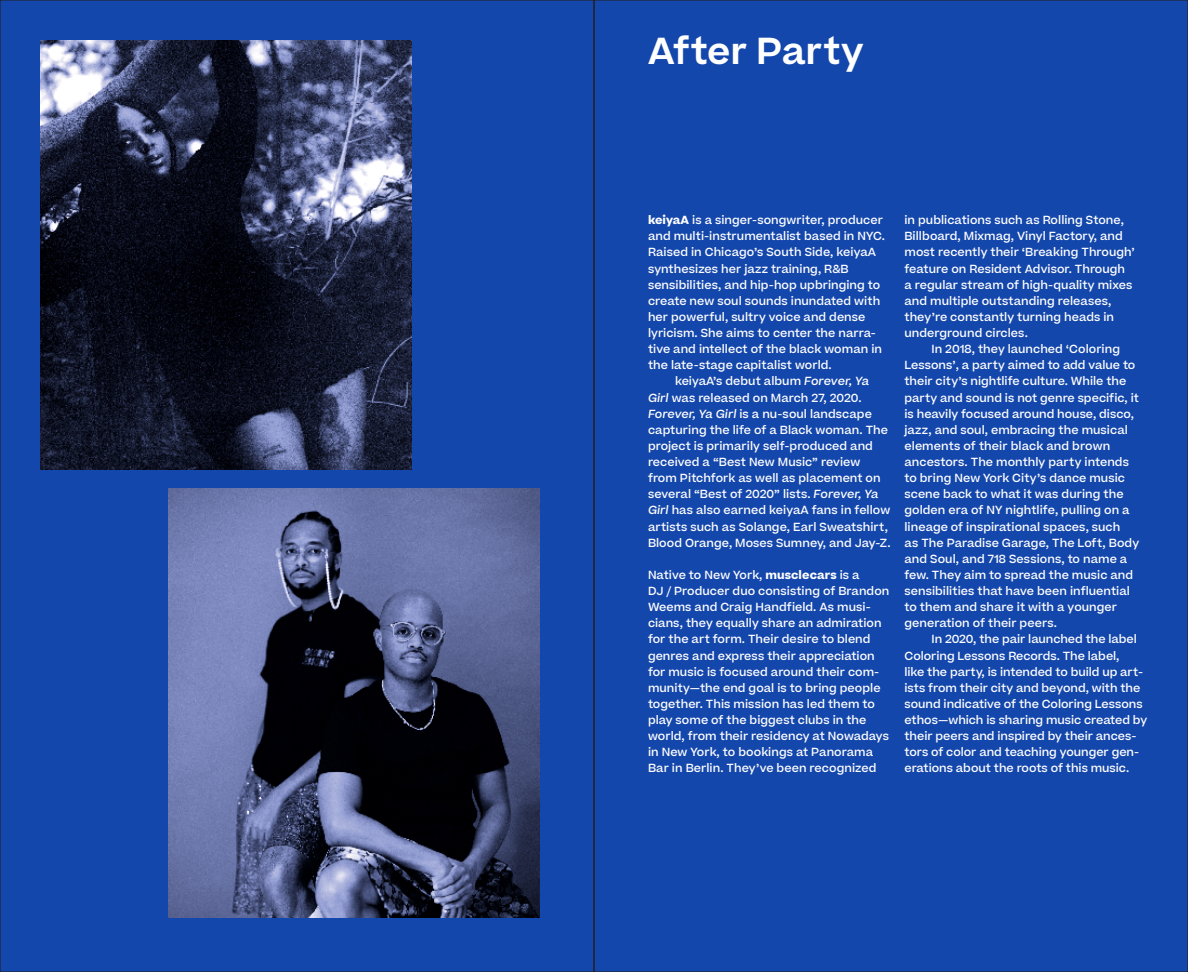
<style>
.page{position:relative;width:1188px;height:972px;background:#1447ac}
.page>*{position:absolute;margin:0;border:0;box-sizing:border-box;transform-origin:0 0}
.big_title{font:600 36px "Beatrice";color:#fff}
.bio2{font:500 11.25px/16.2px "Beatrice";letter-spacing:.005em;color:#fff}
.bio1{font:500 11.25px/16.2px "Beatrice";letter-spacing:.005em;color:#fff}
.s1{font-weight:700}
.s2{font-style:italic}
</style>
<div class="page">
<img style="left:40px;top:40px;width:372px;height:430px">
<img style="left:169px;top:489px;width:371px;height:429px">
<p class="big_title" style="left:648px;top:27px;width:217px">After Party</p>
<p class="bio1" style="left:648px;top:212px;width:238px"><span class="s1">keiyaA</span> is a singer-songwriter, producer and multi-instrumentalist based in NYC.<br>Raised in Chicago’s South Side, keiyaA synthesizes her jazz training, R&amp;B sensibilities, and hip-hop upbringing to create new soul sounds inundated with her powerful, sultry voice and dense lyricism. She aims to center the narra&shy;tive and intellect of the black woman in the late-stage capitalist world.</p>
<p class="bio2" style="left:648px;top:373px;width:244px;text-indent:27px">keiyaA’s debut album <span class="s2">Forever, Ya Girl</span> was released on March 27, 2020.<br><span class="s2">Forever, Ya Girl</span> is a nu-soul landscape capturing the life of a Black woman. The project is primarily self-produced and received a “Best New Music” review from Pitchfork as well as placement on several “Best of 2020” lists. <span class="s2">Forever, Ya Girl</span> has also earned keiyaA fans in fellow artists such as Solange, Earl Sweatshirt, Blood Orange, Moses Sumney, and Jay-Z.</p>
<p class="bio1" style="left:648px;top:567px;width:243px">Native to New York, <span class="s1">musclecars</span> is a<br>DJ / Producer duo consisting of Brandon Weems and Craig Handfield. As musi&shy;cians, they equally share an admiration for the art form. Their desire to blend genres and express their appreciation for music is focused around their com&shy;munity—the end goal is to bring people together. This mission has led them to play some of the biggest clubs in the world, from their residency at Nowadays in New York, to bookings at Panorama Bar in Berlin. They’ve been recognized</p>
<p class="bio1" style="left:904px;top:212px;width:232px">in publications such as Rolling Stone, Billboard, Mixmag, Vinyl Factory, and most recently their ‘Breaking Through’ feature on Resident Advisor. Through a regular stream of high-quality mixes and multiple outstanding releases, they’re constantly turning heads in underground circles.</p>
<p class="bio2" style="left:904px;top:341px;width:236px;text-indent:27px">In 2018, they launched ‘Coloring Lessons’, a party aimed to add value to their city’s nightlife culture. While the party and sound is not genre specific, it is heavily focused around house, disco, jazz, and soul, embracing the musical elements of their black and brown ancestors. The monthly party intends to bring New York City’s dance music scene back to what it was during the golden era of NY nightlife, pulling on a lineage of inspirational spaces, such<br>as The Paradise Garage, The Loft, Body and Soul, and 718 Sessions, to name a few. They aim to spread the music and sensibilities that have been influential to them and share it with a younger generation of their peers.</p>
<p class="bio2" style="left:904px;top:631px;width:244px;text-indent:27px">In 2020, the pair launched the label Coloring Lessons Records. The label,<br>like the party, is intended to build up art&shy;ists from their city and beyond, with the sound indicative of the Coloring Lessons ethos—which is sharing music created by their peers and inspired by their ances&shy;tors of color and teaching younger gen&shy;erations about the roots of this music.</p>
</div>
